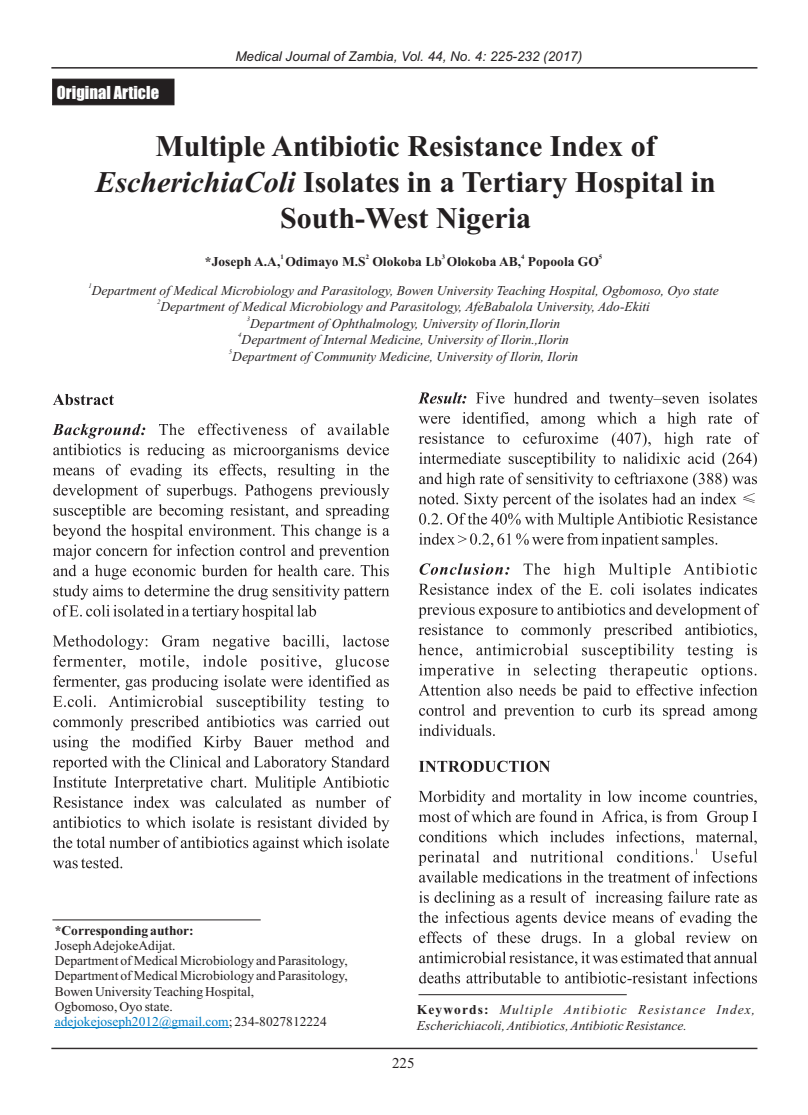
<style>
.page{position:relative;width:808px;height:1115px;background:#fff}
.page>*{position:absolute;margin:0;border:0;box-sizing:border-box;transform-origin:0 0}
.t1{font:700 30px/36px "Times New Roman";color:#231f20;text-align:center}
.t2{font:16.5px "Impact";color:#fff}
.t3{font:15px "Times New Roman";color:#231f20}
.t4{font:italic 13.5px/16.5px "Times New Roman";color:#231f20}
.t5{font:13.5px/15px "Times New Roman";color:#231f20}
.t6{font:700 13.5px "Times New Roman";color:#231f20}
.t7{font:italic 13.5px "Arial";color:#231f20}
.t8{font:700 6.75px "Times New Roman";color:#231f20}
.t9{font:italic 6.75px "Times New Roman";color:#231f20}
.s1{font-style:italic}
.s2{color:#007dc4}
.s3{font-weight:700;font-style:normal}
</style>
<div class="page">
<svg style="left:52px;top:79px;width:122px;height:26px;background:#242021"></svg>
<hr style="left:52px;top:919px;width:209px;height:1px;background:#231f20">
<hr style="left:51px;top:67px;width:706px;height:2px;background:#231f20">
<hr style="left:418px;top:993px;width:209px;height:1px;background:#231f20">
<hr style="left:55px;top:1026px;width:174px;height:1px;background:#007dc4">
<svg style="left:52px;top:393px;width:339px;height:475px"></svg>
<svg style="left:418px;top:392px;width:341px;height:573px"></svg>
<svg style="left:419px;top:971px;width:338px;height:12px"></svg>
<hr style="left:51px;top:1047px;width:706px;height:1px;background:#322d2d">
<p class="t2" style="left:57px;top:86px;width:104px">Original Article</p>
<p class="t7" style="left:235px;top:52px;width:348px">Medical Journal of Zambia, Vol. 44, No. 4: 225-232 (2017)</p>
<h1 class="t1" style="left:96px;top:131px;width:622px">Multiple Antibiotic Resistance Index of<br><span class="s1">EscherichiaColi</span> Isolates in a Tertiary Hospital in<br>South-West Nigeria</h1>
<p class="t8" style="left:280px;top:255px;width:5px">1</p>
<p class="t8" style="left:366px;top:255px;width:5px">2</p>
<p class="t8" style="left:442px;top:255px;width:5px">3</p>
<p class="t8" style="left:521px;top:255px;width:5px">4</p>
<p class="t8" style="left:599px;top:255px;width:5px">5</p>
<p class="t6" style="left:205px;top:257px;width:395px">*Joseph A.A, Odimayo M.S Olokoba Lb Olokoba AB, Popoola GO</p>
<p class="t9" style="left:88px;top:283px;width:5px">1</p>
<p class="t4" style="left:92px;top:283px;width:629px">Department of Medical Microbiology and Parasitology, Bowen University Teaching Hospital, Ogbomoso, Oyo state</p>
<p class="t9" style="left:157px;top:300px;width:5px">2</p>
<p class="t4" style="left:161px;top:299px;width:491px">Department of Medical Microbiology and Parasitology, AfeBabalola University, Ado-Ekiti</p>
<p class="t9" style="left:247px;top:316px;width:5px">3</p>
<p class="t4" style="left:250px;top:316px;width:312px">Department of Ophthalmology, University of Ilorin,Ilorin</p>
<p class="t9" style="left:238px;top:333px;width:5px">4</p>
<p class="t4" style="left:242px;top:332px;width:329px">Department of Internal Medicine, University of Ilorin.,Ilorin</p>
<p class="t9" style="left:229px;top:349px;width:5px">5</p>
<p class="t4" style="left:232px;top:349px;width:348px">Department of Community Medicine, University of Ilorin, Ilorin</p>
<p class="t6" style="left:55px;top:925px;width:141px">*Corresponding author:</p>
<p class="t5" style="left:55px;top:939px;width:295px">Joseph AdejokeAdijat.<br>Department of Medical Microbiology and Parasitology, Department of Medical Microbiology and Parasitology, Bowen University Teaching Hospital,<br>Ogbomoso, Oyo state. <span class="s2">adejokejoseph2012@gmail.com</span>; 234-8027812224</p>
<p class="t4" style="left:417px;top:1001px;width:340px"><span class="s3">Keywords:</span> Multiple Antibiotic Resistance Index,<br>Escherichiacoli, Antibiotics, Antibiotic Resistance.</p>
<p class="t3" style="left:392px;top:1056px;width:24px">225</p>
</div>
